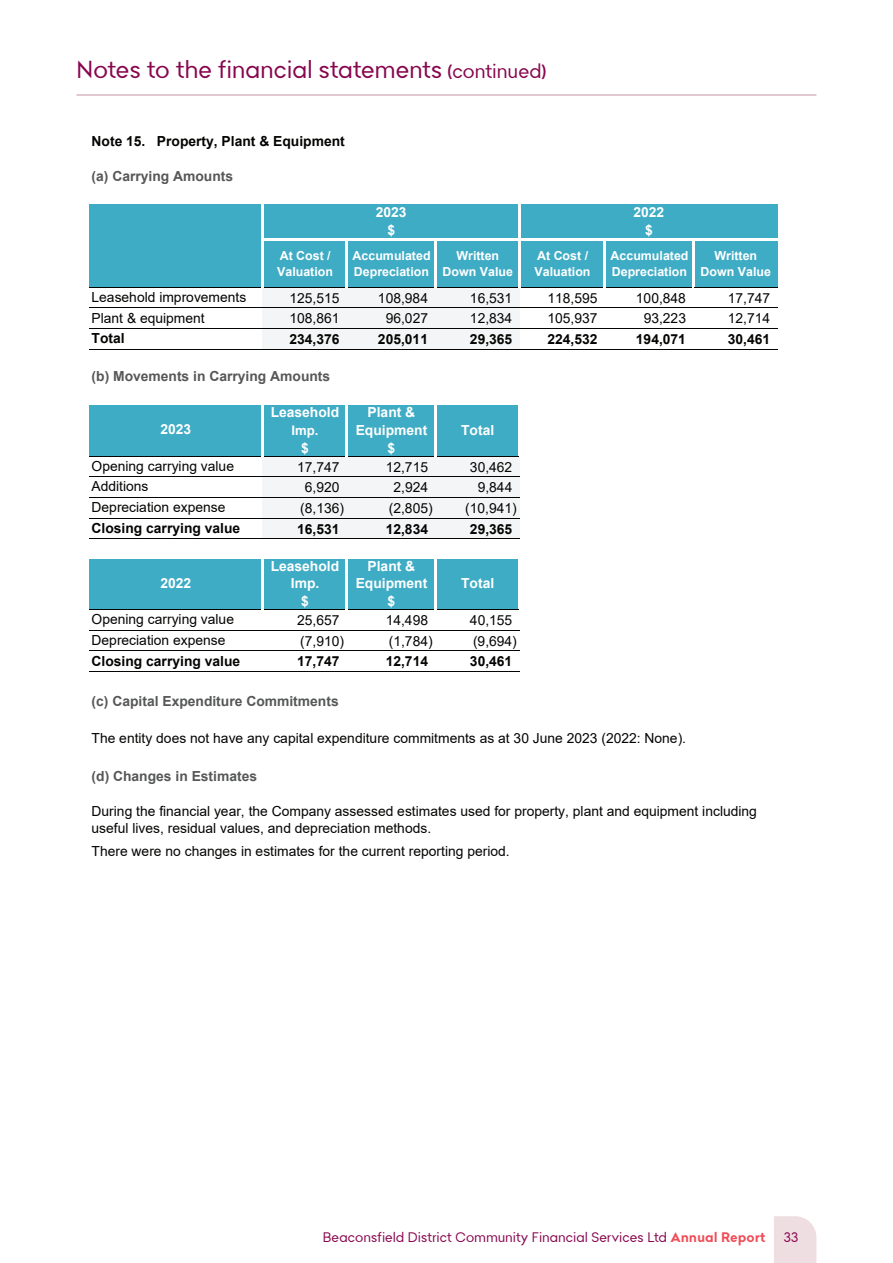
<style>
.page{position:relative;width:893px;height:1263px;background:#fff}
.page>*{position:absolute;margin:0;border:0;box-sizing:border-box;transform-origin:0 0}
.t1{font:24px "Bendigo Sans";letter-spacing:.01em;color:#88064e}
.t2{font:13.8px/20.7px "Arial";color:#040503}
.t3{font:700 13.8px "Arial";color:#040503}
.t4{font:700 13.8px "Arial";color:#565757}
.t5{font:700 13.8px/17.9px "Arial";color:#fff;text-align:center}
.t6{font:13.5px "Bendigo Sans";letter-spacing:.015em;color:#88064e}
.t7{font:700 13.2px "Arial";color:#fff}
.t8{font:700 12.45px/16px "Arial";color:#fff}
.s1{font-size:19.5px}
.s2{font-weight:700;color:#ef4d58}
</style>
<div class="page">
<div style="left:774px;top:1216px;width:42px;height:47px;background:#eedee2"></div>
<hr style="left:77px;top:95px;width:739px;height:1px;background:#c391a1">
<div style="left:90px;top:203px;width:688px;height:84px;background:#3facc5"></div>
<div style="left:263px;top:287px;width:257px;height:21px;background:#f4f5f6"></div>
<div style="left:263px;top:308px;width:257px;height:21px;background:#f4f5f6"></div>
<div style="left:263px;top:329px;width:257px;height:20px;background:#f4f5f6"></div>
<div style="left:90px;top:404px;width:430px;height:52px;background:#3facc5"></div>
<div style="left:263px;top:456px;width:257px;height:21px;background:#f4f5f6"></div>
<div style="left:263px;top:477px;width:257px;height:21px;background:#f4f5f6"></div>
<div style="left:263px;top:497px;width:257px;height:21px;background:#f4f5f6"></div>
<div style="left:263px;top:518px;width:257px;height:21px;background:#f4f5f6"></div>
<div style="left:90px;top:557px;width:430px;height:53px;background:#3facc5"></div>
<hr style="left:89px;top:287px;width:172px;height:1px;background:#040503">
<hr style="left:264px;top:287px;width:82px;height:1px;background:#040503">
<hr style="left:348px;top:287px;width:86px;height:1px;background:#040503">
<hr style="left:437px;top:287px;width:81px;height:1px;background:#040503">
<hr style="left:521px;top:287px;width:83px;height:1px;background:#040503">
<hr style="left:606px;top:287px;width:86px;height:1px;background:#040503">
<hr style="left:261px;top:204px;width:3px;height:83px;background:#fff">
<hr style="left:346px;top:241px;width:2px;height:46px;background:#fff">
<hr style="left:434px;top:241px;width:3px;height:46px;background:#fff">
<hr style="left:518px;top:204px;width:3px;height:83px;background:#fff">
<hr style="left:89px;top:456px;width:172px;height:1px;background:#040503">
<hr style="left:264px;top:456px;width:82px;height:1px;background:#040503">
<hr style="left:348px;top:456px;width:86px;height:1px;background:#040503">
<hr style="left:261px;top:405px;width:3px;height:51px;background:#fff">
<hr style="left:346px;top:405px;width:2px;height:51px;background:#fff">
<hr style="left:434px;top:405px;width:3px;height:51px;background:#fff">
<hr style="left:518px;top:405px;width:3px;height:51px;background:#fff">
<hr style="left:89px;top:609px;width:172px;height:1px;background:#040503">
<hr style="left:264px;top:609px;width:82px;height:1px;background:#040503">
<hr style="left:348px;top:609px;width:86px;height:1px;background:#040503">
<hr style="left:261px;top:558px;width:3px;height:52px;background:#fff">
<hr style="left:518px;top:558px;width:3px;height:52px;background:#fff">
<hr style="left:346px;top:558px;width:2px;height:52px;background:#fff">
<hr style="left:434px;top:558px;width:3px;height:52px;background:#fff">
<hr style="left:604px;top:241px;width:2px;height:46px;background:#fff">
<hr style="left:692px;top:241px;width:3px;height:46px;background:#fff">
<hr style="left:89px;top:202px;width:689px;height:2px;background:#fff">
<hr style="left:264px;top:238px;width:514px;height:3px;background:#fff">
<hr style="left:695px;top:287px;width:83px;height:1px;background:#040503">
<hr style="left:89px;top:308px;width:689px;height:1px;background:#040503">
<hr style="left:89px;top:329px;width:689px;height:1px;background:#040503">
<hr style="left:89px;top:349px;width:689px;height:1px;background:#040503">
<hr style="left:89px;top:402px;width:432px;height:3px;background:#fff">
<hr style="left:437px;top:456px;width:81px;height:1px;background:#040503">
<hr style="left:89px;top:477px;width:431px;height:1px;background:#040503">
<hr style="left:89px;top:497px;width:431px;height:1px;background:#040503">
<hr style="left:89px;top:518px;width:431px;height:1px;background:#040503">
<hr style="left:89px;top:539px;width:431px;height:1px;background:#040503">
<hr style="left:89px;top:556px;width:432px;height:2px;background:#fff">
<hr style="left:437px;top:609px;width:81px;height:1px;background:#040503">
<hr style="left:89px;top:630px;width:431px;height:1px;background:#040503">
<hr style="left:89px;top:651px;width:431px;height:1px;background:#040503">
<hr style="left:89px;top:671px;width:431px;height:1px;background:#040503">
<h1 class="t1" style="left:77px;top:53px;width:471px">Notes to the financial statements <span class="s1">(continued)</span></h1>
<p class="t3" style="left:92px;top:131px;width:255px">Note 15. Property, Plant &amp; Equipment</p>
<p class="t4" style="left:92px;top:167px;width:143px">(a) Carrying Amounts</p>
<p class="t5" style="left:376px;top:203px;width:32px">2023 $</p>
<p class="t5" style="left:633px;top:203px;width:32px">2022 $</p>
<p class="t8" style="left:277px;top:248px;width:57px">At Cost /<br>Valuation</p>
<p class="t8" style="left:353px;top:248px;width:79px">Accumulated<br>Depreciation</p>
<p class="t8" style="left:443px;top:248px;width:72px;text-align:center">Written<br>Down Value</p>
<p class="t8" style="left:535px;top:248px;width:57px">At Cost /<br>Valuation</p>
<p class="t8" style="left:611px;top:248px;width:79px">Accumulated<br>Depreciation</p>
<p class="t8" style="left:701px;top:248px;width:72px;text-align:center">Written<br>Down Value</p>
<p class="t2" style="left:289px;top:287px;width:52px">125,515</p>
<p class="t2" style="left:378px;top:287px;width:52px">108,984</p>
<p class="t2" style="left:470px;top:287px;width:44px">16,531</p>
<p class="t2" style="left:547px;top:287px;width:52px">118,595</p>
<p class="t2" style="left:636px;top:287px;width:52px">100,848</p>
<p class="t2" style="left:728px;top:287px;width:44px">17,747</p>
<p class="t2" style="left:289px;top:308px;width:52px">108,861</p>
<p class="t2" style="left:386px;top:308px;width:44px">96,027</p>
<p class="t2" style="left:470px;top:308px;width:44px">12,834</p>
<p class="t2" style="left:547px;top:308px;width:52px">105,937</p>
<p class="t2" style="left:644px;top:308px;width:44px">93,223</p>
<p class="t2" style="left:728px;top:308px;width:44px">12,714</p>
<p class="t3" style="left:289px;top:329px;width:52px">234,376</p>
<p class="t3" style="left:378px;top:329px;width:52px">205,011</p>
<p class="t3" style="left:470px;top:329px;width:44px">29,365</p>
<p class="t3" style="left:547px;top:329px;width:52px">224,532</p>
<p class="t3" style="left:636px;top:329px;width:52px">194,071</p>
<p class="t3" style="left:728px;top:329px;width:44px">30,461</p>
<p class="t4" style="left:92px;top:367px;width:240px">(b) Movements in Carrying Amounts</p>
<p class="t5" style="left:271px;top:403px;width:70px">Leasehold</p>
<p class="t7" style="left:292px;top:421px;width:29px">Imp.</p>
<p class="t5" style="left:301px;top:439px;width:9px">$</p>
<p class="t2" style="left:92px;top:287px;width:156px">Leasehold improvements<br>Plant &amp; equipment</p>
<p class="t3" style="left:92px;top:329px;width:35px">Total</p>
<p class="t5" style="left:356px;top:403px;width:73px">Plant &amp;<br>Equipment $</p>
<p class="t5" style="left:161px;top:421px;width:32px">2023</p>
<p class="t5" style="left:461px;top:421px;width:35px">Total</p>
<p class="t2" style="left:92px;top:455px;width:144px">Opening carrying value<br>Additions<br>Depreciation expense</p>
<p class="t3" style="left:92px;top:518px;width:150px">Closing carrying value</p>
<p class="t5" style="left:161px;top:574px;width:32px">2022</p>
<p class="t2" style="left:297px;top:456px;width:44px">17,747</p>
<p class="t2" style="left:386px;top:456px;width:44px">12,715</p>
<p class="t2" style="left:470px;top:456px;width:44px">30,462</p>
<p class="t2" style="left:305px;top:477px;width:36px">6,920</p>
<p class="t2" style="left:393px;top:477px;width:36px">2,924</p>
<p class="t2" style="left:478px;top:477px;width:36px">9,844</p>
<p class="t2" style="left:300px;top:498px;width:45px">(8,136)</p>
<p class="t2" style="left:389px;top:498px;width:45px">(2,805)</p>
<p class="t2" style="left:465px;top:498px;width:53px">(10,941)</p>
<p class="t3" style="left:297px;top:519px;width:44px">16,531</p>
<p class="t3" style="left:386px;top:519px;width:44px">12,834</p>
<p class="t3" style="left:470px;top:519px;width:44px">29,365</p>
<p class="t5" style="left:271px;top:557px;width:70px">Leasehold<br>Imp.<br>$</p>
<p class="t5" style="left:356px;top:557px;width:73px">Plant &amp;<br>Equipment $</p>
<p class="t5" style="left:461px;top:575px;width:35px">Total</p>
<p class="t2" style="left:92px;top:609px;width:144px">Opening carrying value<br>Depreciation expense</p>
<p class="t2" style="left:297px;top:610px;width:44px">25,657</p>
<p class="t2" style="left:386px;top:610px;width:44px">14,498</p>
<p class="t2" style="left:470px;top:610px;width:44px">40,155</p>
<p class="t2" style="left:300px;top:630px;width:45px">(7,910)</p>
<p class="t2" style="left:389px;top:630px;width:45px">(1,784)</p>
<p class="t2" style="left:473px;top:630px;width:45px">(9,694)</p>
<p class="t3" style="left:297px;top:652px;width:44px">17,747</p>
<p class="t3" style="left:386px;top:652px;width:44px">12,714</p>
<p class="t3" style="left:470px;top:652px;width:44px">30,461</p>
<p class="t4" style="left:92px;top:691px;width:249px">(c) Capital Expenditure Commitments</p>
<p class="t3" style="left:92px;top:651px;width:150px">Closing carrying value</p>
<p class="t2" style="left:92px;top:728px;width:596px">The entity does not have any capital expenditure commitments as at 30 June 2023 (2022: None).</p>
<p class="t4" style="left:92px;top:766px;width:167px">(d) Changes in Estimates</p>
<p class="t2" style="left:92px;top:802px;width:667px;line-height:17.4px">During the financial year, the Company assessed estimates used for property, plant and equipment including useful lives, residual values, and depreciation methods.</p>
<p class="t2" style="left:92px;top:841px;width:420px">There were no changes in estimates for the current reporting period.</p>
<p class="t6" style="left:323px;top:1228px;width:444px">Beaconsfield District Community Financial Services Ltd <span class="s2">Annual Report</span></p>
<p class="t6" style="left:784px;top:1228px;width:16px">33</p>
</div>
